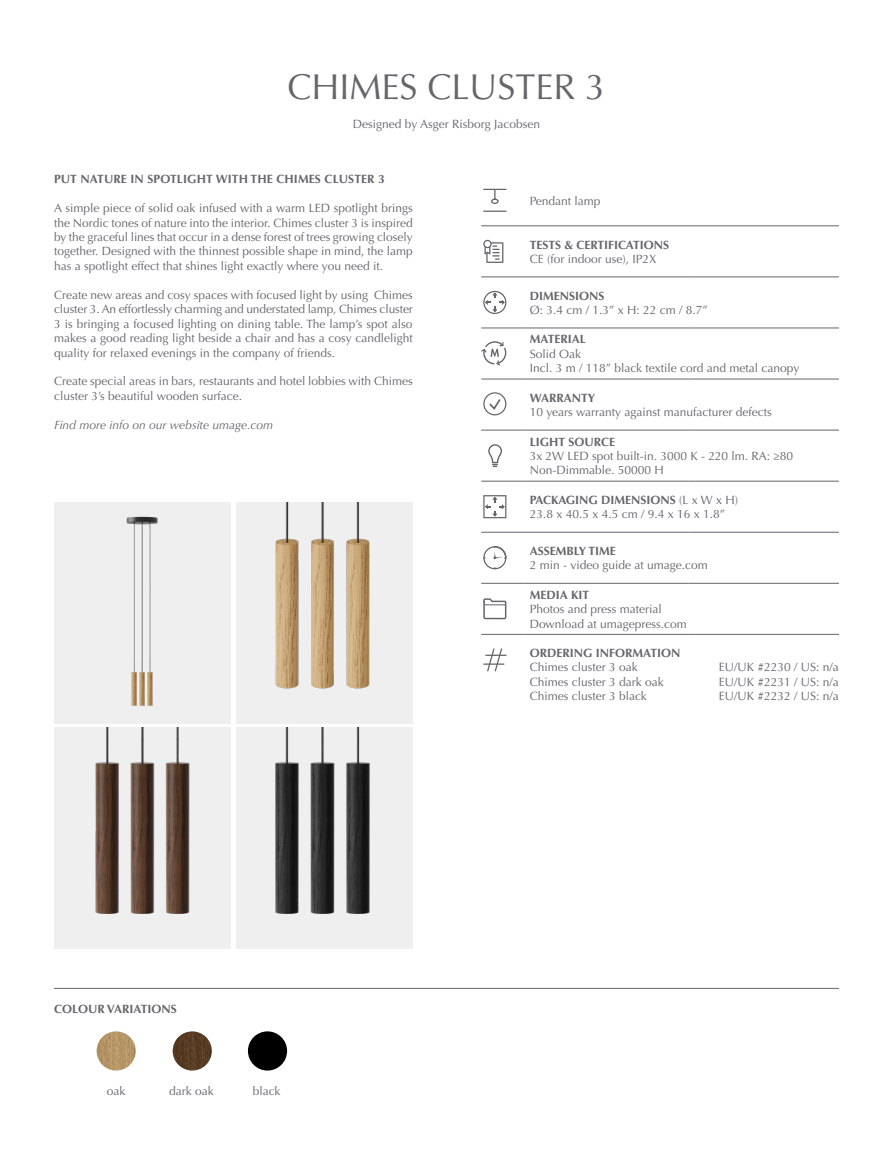
<style>
.page{position:relative;width:893px;height:1149px;background:#fff}
.page>*{position:absolute;margin:0;border:0;box-sizing:border-box;transform-origin:0 0}
.t1{font:36px "Optima LT Std";color:#65656a}
.t2{font:12px/14.4px "Optima LT Std";color:#65656a}
.t3{font:700 12px "Optima LT Std";color:#65656a}
.t4{font:italic 12px "Optima LT Std";color:#65656a}
.s1{font-weight:700}
</style>
<div class="page">
<hr style="left:481px;top:276px;width:43px;height:1px;background:#65656a">
<hr style="left:481px;top:327px;width:43px;height:1px;background:#65656a">
<hr style="left:481px;top:378px;width:43px;height:1px;background:#65656a">
<hr style="left:524px;top:378px;width:164px;height:1px;background:#65656a">
<hr style="left:688px;top:378px;width:151px;height:1px;background:#65656a">
<hr style="left:481px;top:429px;width:43px;height:1px;background:#65656a">
<hr style="left:524px;top:429px;width:164px;height:1px;background:#65656a">
<hr style="left:688px;top:429px;width:151px;height:1px;background:#65656a">
<hr style="left:481px;top:480px;width:43px;height:1px;background:#65656a">
<hr style="left:524px;top:480px;width:164px;height:1px;background:#65656a">
<hr style="left:688px;top:480px;width:151px;height:1px;background:#65656a">
<hr style="left:481px;top:531px;width:43px;height:1px;background:#65656a">
<hr style="left:524px;top:531px;width:164px;height:1px;background:#65656a">
<hr style="left:688px;top:531px;width:151px;height:1px;background:#65656a">
<hr style="left:481px;top:582px;width:43px;height:1px;background:#65656a">
<hr style="left:524px;top:582px;width:164px;height:1px;background:#65656a">
<hr style="left:688px;top:582px;width:151px;height:1px;background:#65656a">
<hr style="left:481px;top:633px;width:43px;height:1px;background:#65656a">
<hr style="left:524px;top:633px;width:164px;height:1px;background:#65656a">
<hr style="left:688px;top:633px;width:151px;height:1px;background:#65656a">
<hr style="left:481px;top:225px;width:43px;height:1px;background:#65656a">
<hr style="left:524px;top:225px;width:164px;height:1px;background:#65656a">
<hr style="left:688px;top:225px;width:151px;height:1px;background:#65656a">
<hr style="left:524px;top:276px;width:164px;height:1px;background:#65656a">
<hr style="left:688px;top:276px;width:151px;height:1px;background:#65656a">
<hr style="left:524px;top:327px;width:164px;height:1px;background:#65656a">
<hr style="left:688px;top:327px;width:151px;height:1px;background:#65656a">
<hr style="left:483px;top:210px;width:23px;height:2px;background:#65656a">
<div style="left:491px;top:199px;width:8px;height:5px;border:1px solid #65656a;border-radius:50%"></div>
<svg style="left:483px;top:189px;width:23px;height:10px"></svg>
<svg style="left:483px;top:240px;width:20px;height:23px"></svg>
<svg style="left:483px;top:291px;width:23px;height:23px"></svg>
<svg style="left:481px;top:341px;width:25px;height:24px"></svg>
<svg style="left:483px;top:392px;width:23px;height:23px"></svg>
<svg style="left:488px;top:444px;width:14px;height:23px"></svg>
<svg style="left:483px;top:495px;width:23px;height:23px"></svg>
<svg style="left:483px;top:546px;width:23px;height:23px"></svg>
<svg style="left:483px;top:598px;width:24px;height:22px"></svg>
<svg style="left:483px;top:648px;width:23px;height:24px"></svg>
<div style="left:248px;top:1031px;width:39px;height:39px;background:#000;border-radius:50%"></div>
<img style="left:97px;top:1031px;width:39px;height:39px;border-radius:20px">
<img style="left:173px;top:1031px;width:39px;height:39px;border-radius:20px">
<hr style="left:54px;top:987px;width:785px;height:1px;background:#65656a">
<div style="left:54px;top:502px;width:177px;height:221px;background:#efeff0"></div>
<div style="left:54px;top:727px;width:177px;height:221px;background:#efeff0"></div>
<div style="left:236px;top:727px;width:177px;height:221px;background:#efeff0"></div>
<img style="left:236px;top:502px;width:177px;height:221px">
<img style="left:275px;top:727px;width:95px;height:187px">
<img style="left:95px;top:727px;width:95px;height:187px">
<img style="left:126px;top:516px;width:32px;height:190px">
<h1 class="t1" style="left:287px;top:66px;width:320px">CHIMES CLUSTER 3</h1>
<p class="t2" style="left:353px;top:117px;width:189px">Designed by Asger Risborg Jacobsen</p>
<p class="t3" style="left:54px;top:172px;width:332px">PUT NATURE IN SPOTLIGHT WITH THE CHIMES CLUSTER 3</p>
<p class="t2" style="left:54px;top:201px;width:360px;text-align:justify">A simple piece of solid oak infused with a warm LED spotlight brings the Nordic tones of nature into the interior. Chimes cluster 3 is inspired by the graceful lines that occur in a dense forest of trees growing closely together. Designed with the thinnest possible shape in mind, the lamp has a spotlight effect that shines light exactly where you need it.</p>
<p class="t2" style="left:54px;top:287px;width:360px;text-align:justify">Create new areas and cosy spaces with focused light by using Chimes cluster 3. An effortlessly charming and understated lamp, Chimes cluster 3 is bringing a focused lighting on dining table. The lamp’s spot also makes a good reading light beside a chair and has a cosy candlelight quality for relaxed evenings in the company of friends.</p>
<p class="t2" style="left:54px;top:374px;width:360px">Create special areas in bars, restaurants and hotel lobbies with Chimes cluster 3’s beautiful wooden surface.</p>
<p class="t4" style="left:54px;top:417px;width:221px">Find more info on our website umage.com</p>
<p class="t2" style="left:530px;top:193px;width:72px">Pendant lamp</p>
<p class="t3" style="left:530px;top:237px;width:141px">TESTS &amp; CERTIFICATIONS</p>
<p class="t2" style="left:530px;top:252px;width:128px">CE (for indoor use), IP2X</p>
<p class="t3" style="left:530px;top:288px;width:76px">DIMENSIONS</p>
<p class="t2" style="left:530px;top:303px;width:180px">Ø: 3.4 cm / 1.3” x H: 22 cm / 8.7”</p>
<p class="t3" style="left:530px;top:332px;width:58px">MATERIAL</p>
<p class="t2" style="left:530px;top:347px;width:271px">Solid Oak<br>Incl. 3 m / 118” black textile cord and metal canopy</p>
<p class="t3" style="left:530px;top:390px;width:67px">WARRANTY</p>
<p class="t2" style="left:530px;top:405px;width:244px">10 years warranty against manufacturer defects</p>
<p class="t3" style="left:530px;top:434px;width:87px">LIGHT SOURCE</p>
<p class="t2" style="left:530px;top:449px;width:265px">3x 2W LED spot built-in. 3000 K - 220 lm. RA: ≥80<br>Non-Dimmable. 50000 H</p>
<p class="t2" style="left:530px;top:492px;width:210px"><span class="s1">PACKAGING DIMENSIONS</span> (L x W x H)<br>23.8 x 40.5 x 4.5 cm / 9.4 x 16 x 1.8”</p>
<p class="t3" style="left:530px;top:543px;width:88px">ASSEMBLY TIME</p>
<p class="t2" style="left:530px;top:558px;width:180px">2 min - video guide at umage.com</p>
<p class="t3" style="left:530px;top:587px;width:61px">MEDIA KIT</p>
<p class="t2" style="left:530px;top:602px;width:159px">Photos and press material<br>Download at umagepress.com</p>
<p class="t3" style="left:530px;top:645px;width:152px">ORDERING INFORMATION</p>
<p class="t2" style="left:530px;top:660px;width:136px">Chimes cluster 3 oak<br>Chimes cluster 3 dark oak<br>Chimes cluster 3 black</p>
<p class="t2" style="left:719px;top:660px;width:122px;text-align:justify">EU/UK #2230 / US: n/a EU/UK #2231 / US: n/a EU/UK #2232 / US: n/a</p>
<p class="t3" style="left:54px;top:1001px;width:124px">COLOUR VARIATIONS</p>
<p class="t2" style="left:107px;top:1083px;width:20px">oak</p>
<p class="t2" style="left:169px;top:1083px;width:46px">dark oak</p>
<p class="t2" style="left:253px;top:1083px;width:29px">black</p>
</div>
